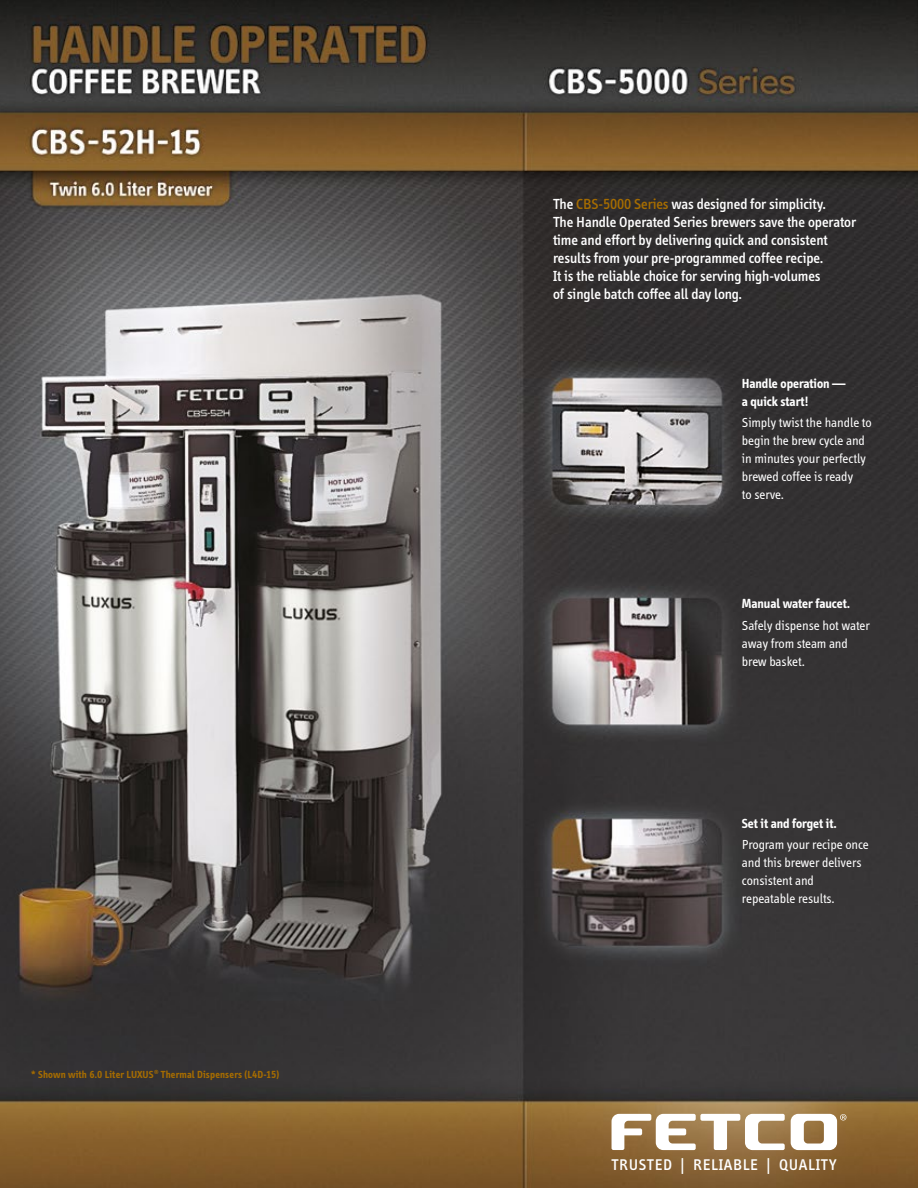
<style>
.page{position:relative;width:918px;height:1188px;background:#fff}
.page>*{position:absolute;margin:0;border:0;box-sizing:border-box;transform-origin:0 0}
.t1{font:500 15.9px "Info";letter-spacing:.05em;color:#fff}
.t2{font:500 15px/18px "Info";color:#fff}
.t3{font:13.5px/18px "Info";color:#fff}
.t4{font:700 13.5px/18px "Info";color:#fff}
.t5{font:700 10.5px "Info";letter-spacing:.02em;color:#a56c01}
.s1{color:#a56c01}
</style>
<div class="page">
<img style="left:0;top:0;width:918px;height:1188px">
<svg style="left:612px;top:1114px;width:173px;height:36px"></svg>
<svg style="left:791px;top:1114px;width:55px;height:36px"></svg>
<p class="t5" style="left:31px;top:1068px;width:249px">* Shown with 6.0 Liter LUXUS<sup>®</sup> Thermal Dispensers (L4D-15)</p>
<p class="t2" style="left:553px;top:195px;width:305px">The <span class="s1">CBS-5000 Series</span> was designed for simplicity.<br>The Handle Operated Series brewers save the operator time and effort by delivering quick and consistent results from your pre-programmed coffee recipe.<br>It is the reliable choice for serving high-volumes<br>of single batch coffee all day long.</p>
<p class="t4" style="left:742px;top:375px;width:105px">Handle operation — a quick start!</p>
<p class="t3" style="left:742px;top:414px;width:131px">Simply twist the handle to begin the brew cycle and in minutes your perfectly brewed coffee is ready<br>to serve.</p>
<p class="t4" style="left:742px;top:595px;width:109px">Manual water faucet.</p>
<p class="t3" style="left:742px;top:616px;width:129px">Safely dispense hot water away from steam and brew basket.</p>
<p class="t4" style="left:742px;top:814px;width:96px">Set it and forget it.</p>
<p class="t3" style="left:742px;top:836px;width:128px">Program your recipe once and this brewer delivers consistent and repeatable results.</p>
<p class="t1" style="left:611px;top:1156px;width:227px">TRUSTED | RELIABLE | QUALITY</p>
</div>
